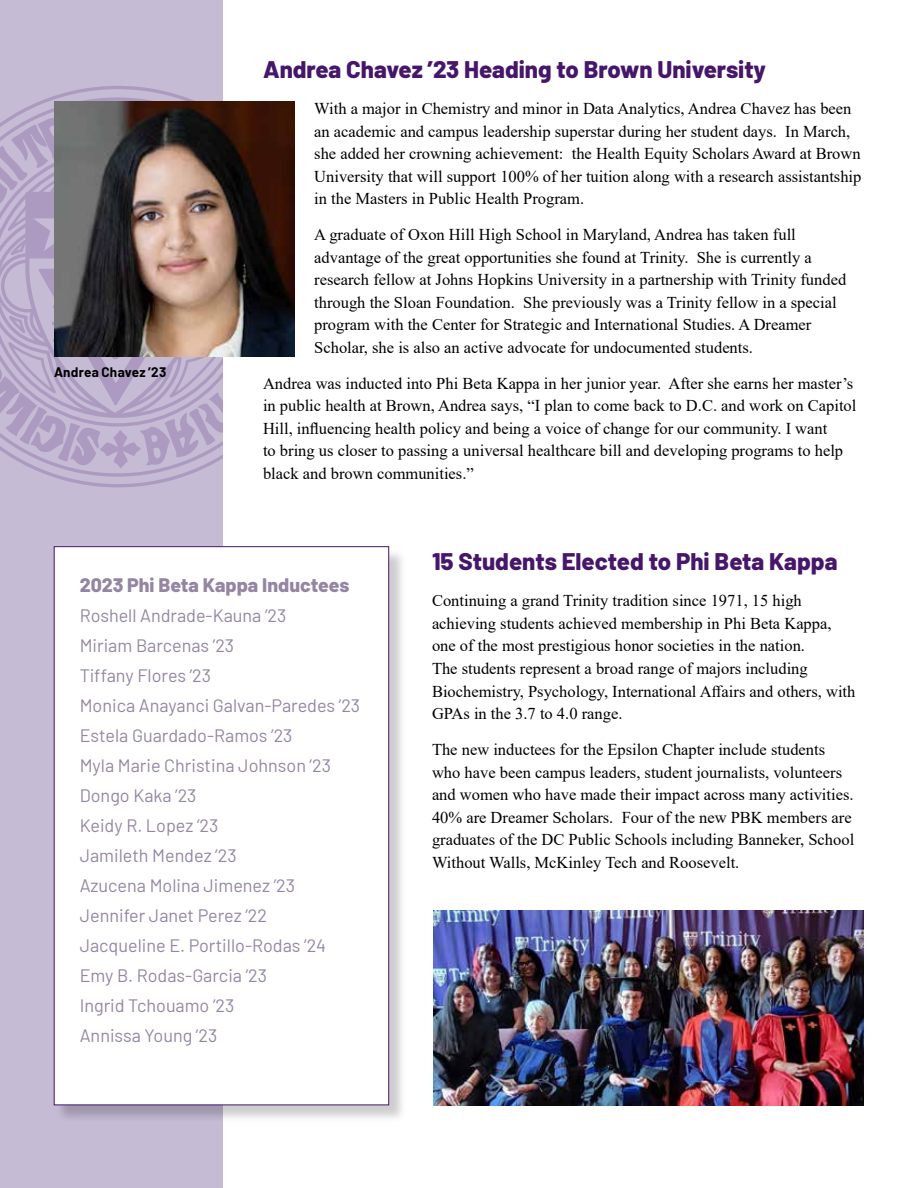
<style>
.page{position:relative;width:918px;height:1188px;background:#fff}
.page>*{position:absolute;margin:0;border:0;box-sizing:border-box;transform-origin:0 0}
.t1{font:800 24px "Barlow";color:#46166b}
.t2{font:800 19.5px "Barlow";color:#9486a3}
.t3{font:18px/30px "Barlow";color:#9486a3}
.t4{font:16.5px/22.5px "Times New Roman";color:#000}
.t5{font:700 13.5px "Barlow";letter-spacing:.015em;color:#000}
</style>
<div class="page">
<div style="left:0;top:0;width:223px;height:1188px;background:#c5bbd5"></div>
<svg style="left:34px;top:469px;width:168px;height:18px"></svg>
<svg style="left:0;top:413px;width:223px;height:56px"></svg>
<svg style="left:23px;top:413px;width:191px;height:7px"></svg>
<svg style="left:0;top:86px;width:223px;height:327px"></svg>
<img style="left:54px;top:102px;width:240px;height:255px">
<img style="left:434px;top:910px;width:430px;height:195px">
<div style="left:55px;top:548px;width:352px;height:575px;background:#000;opacity:.2"></div>
<div style="left:54px;top:546px;width:335px;height:559px;background:#fff;border:1px solid #46166b"></div>
<p class="t5" style="left:54px;top:362px;width:114px">Andrea Chavez ’23</p>
<h1 class="t1" style="left:263px;top:51px;width:505px">Andrea Chavez ’23 Heading to Brown University</h1>
<p class="t4" style="left:314px;top:97px;width:549px">With a major in Chemistry and minor in Data Analytics, Andrea Chavez has been an academic and campus leadership superstar during her student days. In March, she added her crowning achievement: the Health Equity Scholars Award at Brown University that will support 100% of her tuition along with a research assistantship in the Masters in Public Health Program.</p>
<p class="t4" style="left:314px;top:223px;width:534px">A graduate of Oxon Hill High School in Maryland, Andrea has taken full advantage of the great opportunities she found at Trinity. She is currently a research fellow at Johns Hopkins University in a partnership with Trinity funded through the Sloan Foundation. She previously was a Trinity fellow in a special program with the Center for Strategic and International Studies. A Dreamer Scholar, she is also an active advocate for undocumented students.</p>
<p class="t4" style="left:263px;top:371px;width:595px">Andrea was inducted into Phi Beta Kappa in her junior year. After she earns her master’s in public health at Brown, Andrea says, “I plan to come back to D.C. and work on Capitol Hill, influencing health policy and being a voice of change for our community. I want<br>to bring us closer to passing a universal healthcare bill and developing programs to help black and brown communities.”</p>
<p class="t2" style="left:80px;top:570px;width:271px">2023 Phi Beta Kappa Inductees</p>
<p class="t3" style="left:80px;top:599px;width:282px">Roshell Andrade-Kauna ’23<br>Miriam Barcenas ’23<br>Tiffany Flores ’23<br>Monica Anayanci Galvan-Paredes ’23<br>Estela Guardado-Ramos ’23<br>Myla Marie Christina Johnson ’23<br>Dongo Kaka ’23<br>Keidy R. Lopez ’23<br>Jamileth Mendez ’23<br>Azucena Molina Jimenez ’23<br>Jennifer Janet Perez ’22<br>Jacqueline E. Portillo-Rodas ’24<br>Emy B. Rodas-Garcia ’23<br>Ingrid Tchouamo ’23<br>Annissa Young ’23</p>
<h1 class="t1" style="left:432px;top:544px;width:407px">15 Students Elected to Phi Beta Kappa</h1>
<p class="t4" style="left:432px;top:589px;width:425px">Continuing a grand Trinity tradition since 1971, 15 high achieving students achieved membership in Phi Beta Kappa, one of the most prestigious honor societies in the nation.<br>The students represent a broad range of majors including Biochemistry, Psychology, International Affairs and others, with GPAs in the 3.7 to 4.0 range.</p>
<p class="t4" style="left:432px;top:738px;width:424px">The new inductees for the Epsilon Chapter include students who have been campus leaders, student journalists, volunteers and women who have made their impact across many activities.<br>40% are Dreamer Scholars. Four of the new PBK members are graduates of the DC Public Schools including Banneker, School Without Walls, McKinley Tech and Roosevelt.</p>
</div>
